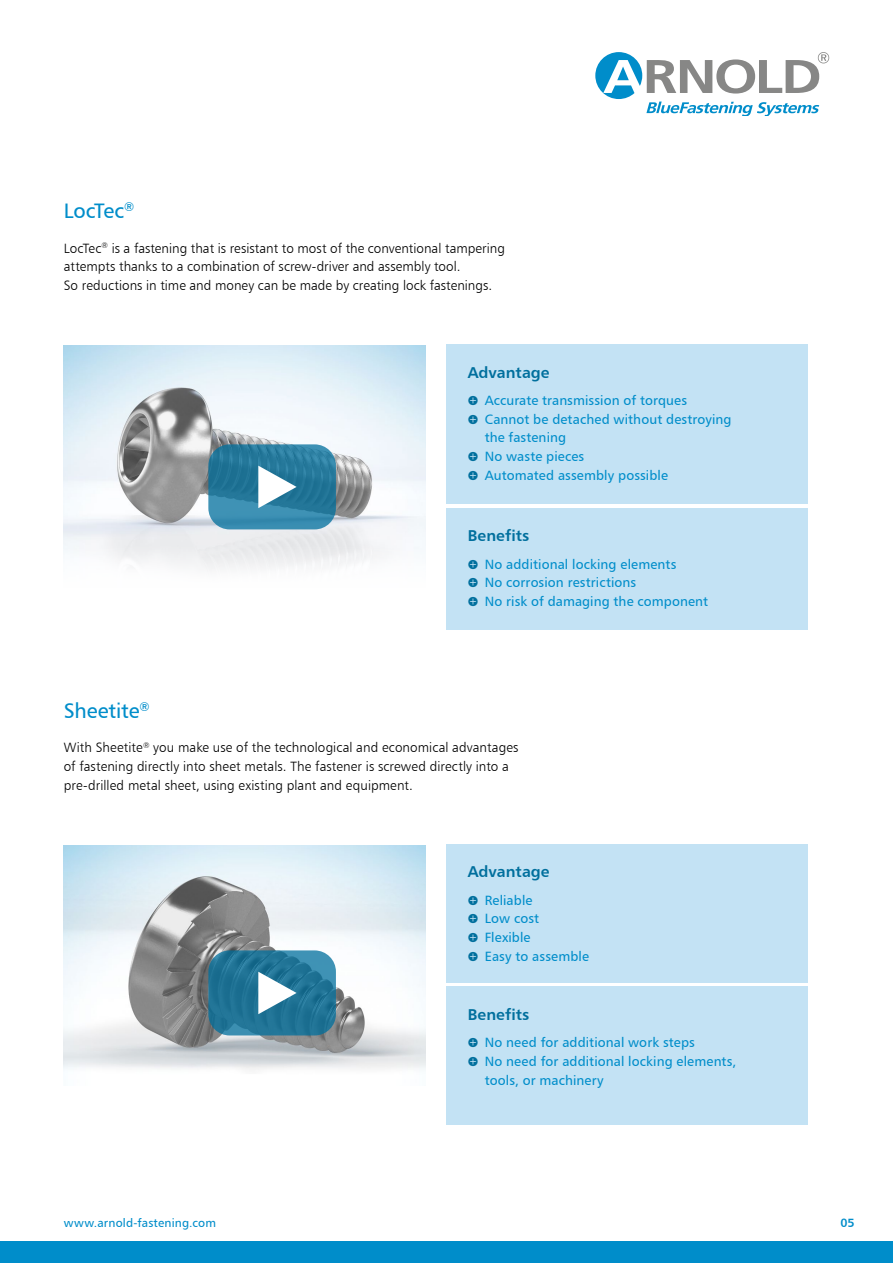
<style>
.page{position:relative;width:893px;height:1263px;background:#fff}
.page>*{position:absolute;margin:0;border:0;box-sizing:border-box;transform-origin:0 0}
.t1{font:21px "Humanist 777 BT Roman B";letter-spacing:-.005em;color:#008dca}
.t2{font:15.75px "Humanist 777 BT Bold B";letter-spacing:.005em;color:#006f9d}
.t3{font:13.5px/18.8px "Humanist 777 BT Light B";letter-spacing:.005em;color:#000}
.t4{font:13.5px/18.8px "Humanist 777 BT Roman B";letter-spacing:.01em;color:#008dca}
.t5{font:12px "Humanist 777 BT Roman B";letter-spacing:.015em;color:#008dca}
.t6{font:12px "Humanist 777 BT Bold B";color:#008dca}
.s1{font-family:"Klavika";color:#006f9d}
</style>
<div class="page">
<div style="left:0;top:1242px;width:893px;height:21px;background:#008dca"></div>
<img style="left:64px;top:345px;width:361px;height:225px">
<img style="left:64px;top:845px;width:361px;height:225px">
<svg style="left:595px;top:52px;width:234px;height:64px"></svg>
<div style="left:446px;top:844px;width:362px;height:138px;background:#c3e2f4"></div>
<div style="left:446px;top:986px;width:362px;height:139px;background:#c3e2f4"></div>
<svg style="left:208px;top:444px;width:128px;height:85px;background:#2c7fa1"></svg>
<svg style="left:258px;top:466px;width:39px;height:42px"></svg>
<svg style="left:208px;top:950px;width:128px;height:85px;background:#247698"></svg>
<svg style="left:258px;top:972px;width:39px;height:42px"></svg>
<div style="left:446px;top:344px;width:362px;height:160px;background:#c3e2f4"></div>
<div style="left:446px;top:508px;width:362px;height:121px;background:#c3e2f4"></div>
<h1 class="t1" style="left:64px;top:198px;width:72px">LocTec<sup>®</sup></h1>
<p class="t3" style="left:64px;top:238px;width:443px">LocTec<sup>®</sup> is a fastening that is resistant to most of the conventional tampering attempts thanks to a combination of screw-driver and assembly tool.<br>So reductions in time and money can be made by creating lock fastenings.</p>
<p class="t2" style="left:468px;top:362px;width:83px">Advantage</p>
<p class="t4" style="left:468px;top:391px;width:221px"><span class="s1">˦</span> Accurate transmission of torques</p>
<p class="t4" style="left:468px;top:409px;width:265px"><span class="s1">˦</span> Cannot be detached without destroying</p>
<p class="t4" style="left:485px;top:428px;width:83px">the -fastening</p>
<p class="t4" style="left:468px;top:447px;width:118px"><span class="s1">˦</span> No waste pieces</p>
<p class="t4" style="left:468px;top:466px;width:202px"><span class="s1">˦</span> Automated assembly possible</p>
<h1 class="t1" style="left:64px;top:697px;width:87px">Sheetite<sup>®</sup></h1>
<p class="t2" style="left:468px;top:526px;width:63px">Benefits</p>
<p class="t4" style="left:468px;top:554px;width:242px"><span class="s1">˦</span> No additional locking elements<br><span class="s1">˦</span> No corrosion restrictions<br><span class="s1">˦</span> No risk of damaging the component</p>
<p class="t3" style="left:64px;top:738px;width:456px">With Sheetite<sup>®</sup> you make use of the technological and economical advantages of fastening directly into sheet metals. The fastener is screwed directly into a pre-drilled metal sheet, using existing plant and equipment.</p>
<p class="t2" style="left:468px;top:862px;width:83px">Advantage</p>
<p class="t4" style="left:468px;top:890px;width:123px"><span class="s1">˦</span> Reliable<br><span class="s1">˦</span> Low cost<br><span class="s1">˦</span> Flexible<br><span class="s1">˦</span> Easy to assemble</p>
<p class="t2" style="left:468px;top:1004px;width:63px">Benefits</p>
<p class="t4" style="left:468px;top:1033px;width:229px"><span class="s1">˦</span> No need for additional work steps</p>
<p class="t4" style="left:468px;top:1051px;width:270px"><span class="s1">˦</span> No need for additional locking elements,</p>
<p class="t4" style="left:485px;top:1070px;width:120px">tools, or machinery</p>
<p class="t5" style="left:64px;top:1215px;width:154px">www.arnold-fastening.com</p>
<p class="t6" style="left:840px;top:1215px;width:16px">05</p>
</div>
